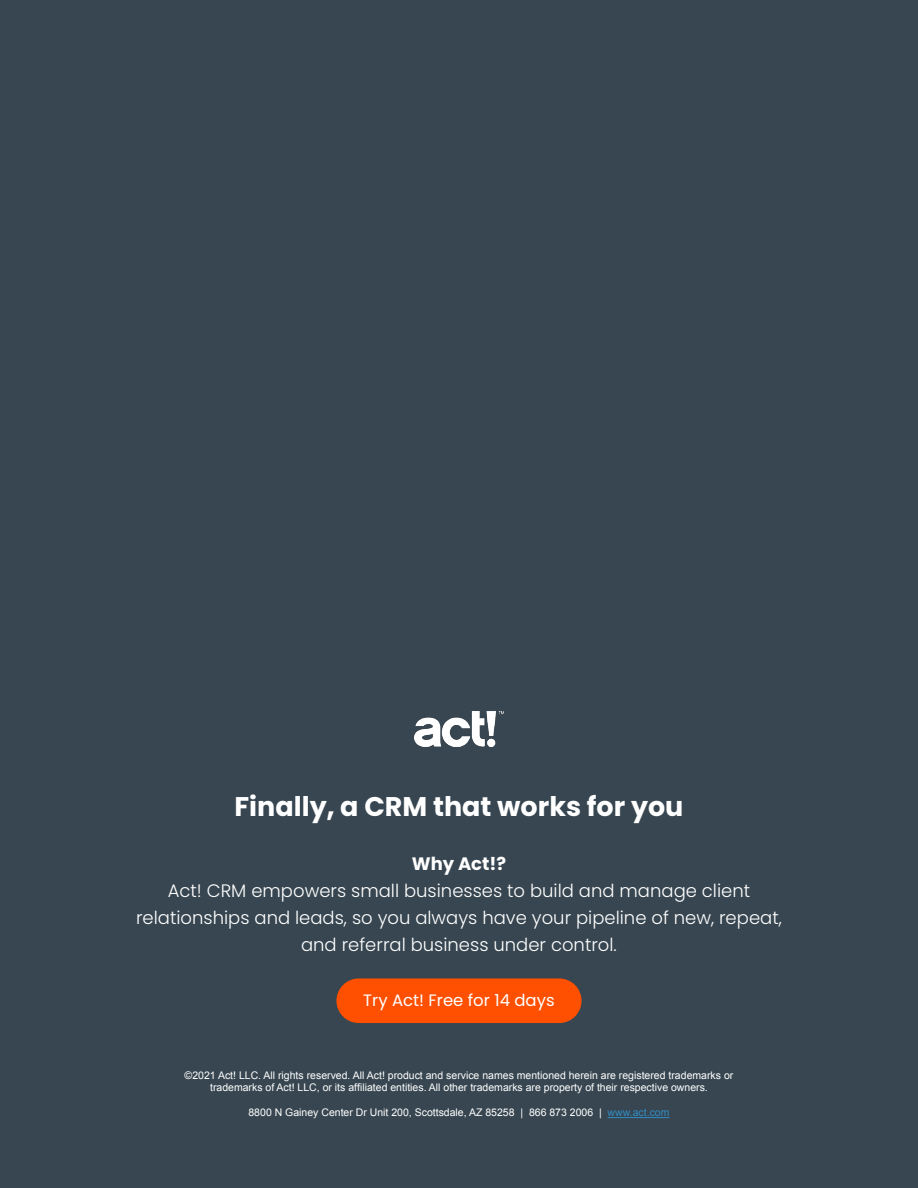
<style>
.page{position:relative;width:918px;height:1188px;background:#374650}
.page>*{position:absolute;margin:0;border:0;box-sizing:border-box;transform-origin:0 0}
.t1{font:700 27px "Poppins";color:#fff}
.t2{font:300 18px/27px "Poppins";color:#fff;text-align:center}
.t3{font:700 18px "Poppins";color:#fff}
.t4{font:16.5px "Poppins";color:#fff}
.t5{font:10.5px "Arial";color:#fff}
.s1{color:#328cc3}
</style>
<div class="page">
<hr style="left:608px;top:1117px;width:62px;height:1px;background:#328cc3">
<div style="left:336px;top:978px;width:246px;height:45px;background:#fe5000;border-radius:22px"></div>
<img style="left:414px;top:712px;width:90px;height:35px">
<p class="t1" style="left:234px;top:791px;width:451px">Finally, a CRM that works for you</p>
<p class="t3" style="left:412px;top:853px;width:96px">Why Act!?</p>
<p class="t2" style="left:136px;top:877px;width:647px">Act! CRM empowers small businesses to build and manage client relationships and leads, so you always have your pipeline of new, repeat, and referral business under control.</p>
<p class="t4" style="left:363px;top:991px;width:193px">Try Act! Free for 14 days</p>
<p class="t5" style="left:185px;top:1068px;width:550px">©2021 Act! LLC. All rights reserved. All Act! product and service names mentioned herein are registered trademarks or</p>
<p class="t5" style="left:210px;top:1081px;width:499px">trademarks of Act! LLC, or its affiliated entities. All other trademarks are property of their respective owners.</p>
<p class="t5" style="left:248px;top:1106px;width:423px">8800 N Gainey Center Dr Unit 200, Scottsdale, AZ 85258 | 866 873 2006 | <span class="s1">www.act.com</span></p>
</div>
